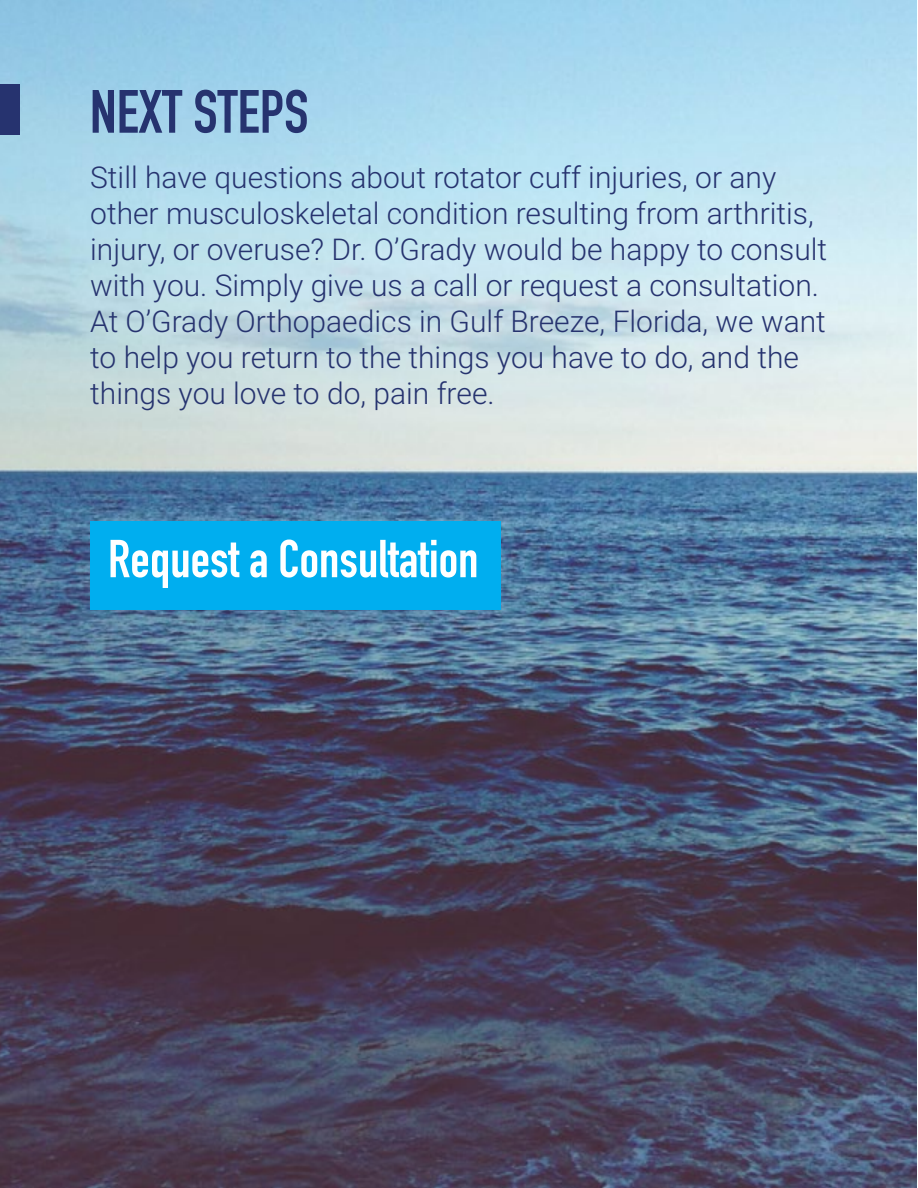
<style>
.page{position:relative;width:918px;height:1188px;background:#fff}
.page>*{position:absolute;margin:0;border:0;box-sizing:border-box;transform-origin:0 0}
.t1{font:700 60px "DIN Condensed";color:#26336f}
.t2{font:700 52.5px "DIN Condensed";color:#fff}
.t3{font:300 30px/36px "Roboto";color:#26336f}
</style>
<div class="page">
<img style="left:0;top:0;width:916px;height:1188px">
<div style="left:0;top:84px;width:20px;height:51px;background:#26336f"></div>
<div style="left:90px;top:521px;width:411px;height:88px;background:#00aeef"></div>
<h1 class="t1" style="left:90px;top:76px;width:220px">NEXT STEPS</h1>
<p class="t3" style="left:90px;top:158px;width:738px">Still have questions about rotator cuff injuries, or any other musculoskeletal condition resulting from arthritis, injury, or overuse? Dr. O’Grady would be happy to consult with you. Simply give us a call or request a consultation.<br>At O’Grady Orthopaedics in Gulf Breeze, Florida, we want to help you return to the things you have to do, and the things you love to do, pain free.</p>
<h2 class="t2" style="left:108px;top:528px;width:372px">Request a Consultation</h2>
</div>
